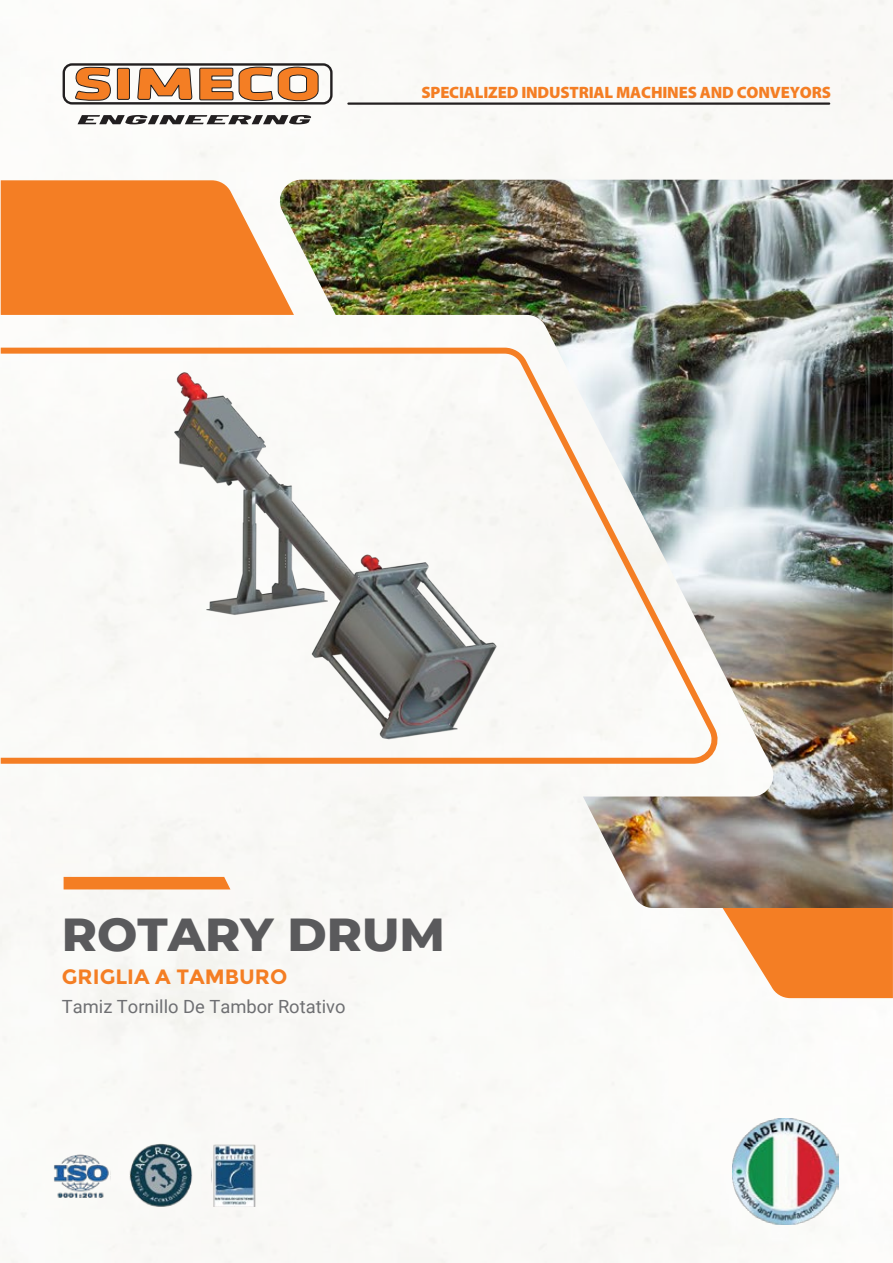
<style>
.page{position:relative;width:893px;height:1263px;background:#fff}
.page>*{position:absolute;margin:0;border:0;box-sizing:border-box;transform-origin:0 0}
.t1{font:800 47.25px "Montserrat";color:#5a5a5c}
.t2{font:700 20.7px "Montserrat";color:#f47e24}
.t3{font:18.15px "Roboto";color:#6e6f72}
.t4{font:900 16.5px "Myriad Pro";letter-spacing:-.01em;color:#f47e24}
</style>
<div class="page">
<img style="left:0;top:0;width:893px;height:1263px">
<div style="left:63px;top:63px;width:270px;height:42px;border:2px solid #221f20;border-radius:8px"></div>
<svg style="left:75px;top:65px;width:244px;height:59px"></svg>
<svg style="left:664px;top:908px;width:229px;height:90px"></svg>
<img style="left:275px;top:180px;width:618px;height:728px">
<svg style="left:1px;top:180px;width:293px;height:135px;background:#f38b3b"></svg>
<div style="left:64px;top:877px;width:166px;height:12px;background:#f47e24"></div>
<img style="left:732px;top:1118px;width:107px;height:106px">
<svg style="left:0;top:345px;width:719px;height:422px"></svg>
<img style="left:52px;top:1143px;width:58px;height:59px">
<img style="left:129px;top:1143px;width:64px;height:63px">
<img style="left:212px;top:1143px;width:44px;height:63px">
<hr style="left:348px;top:102px;width:481px;height:3px;background:#231f20">
<img style="left:144px;top:362px;width:364px;height:387px">
<p class="t4" style="left:422px;top:81px;width:411px">SPECIALIZED INDUSTRIAL MACHINES AND CONVEYORS</p>
<h1 class="t1" style="left:62px;top:899px;width:385px">ROTARY DRUM</h1>
<p class="t2" style="left:62px;top:964px;width:227px">GRIGLIA A TAMBURO</p>
<p class="t3" style="left:62px;top:993px;width:285px">Tamiz Tornillo De Tambor Rotativo</p>
</div>
